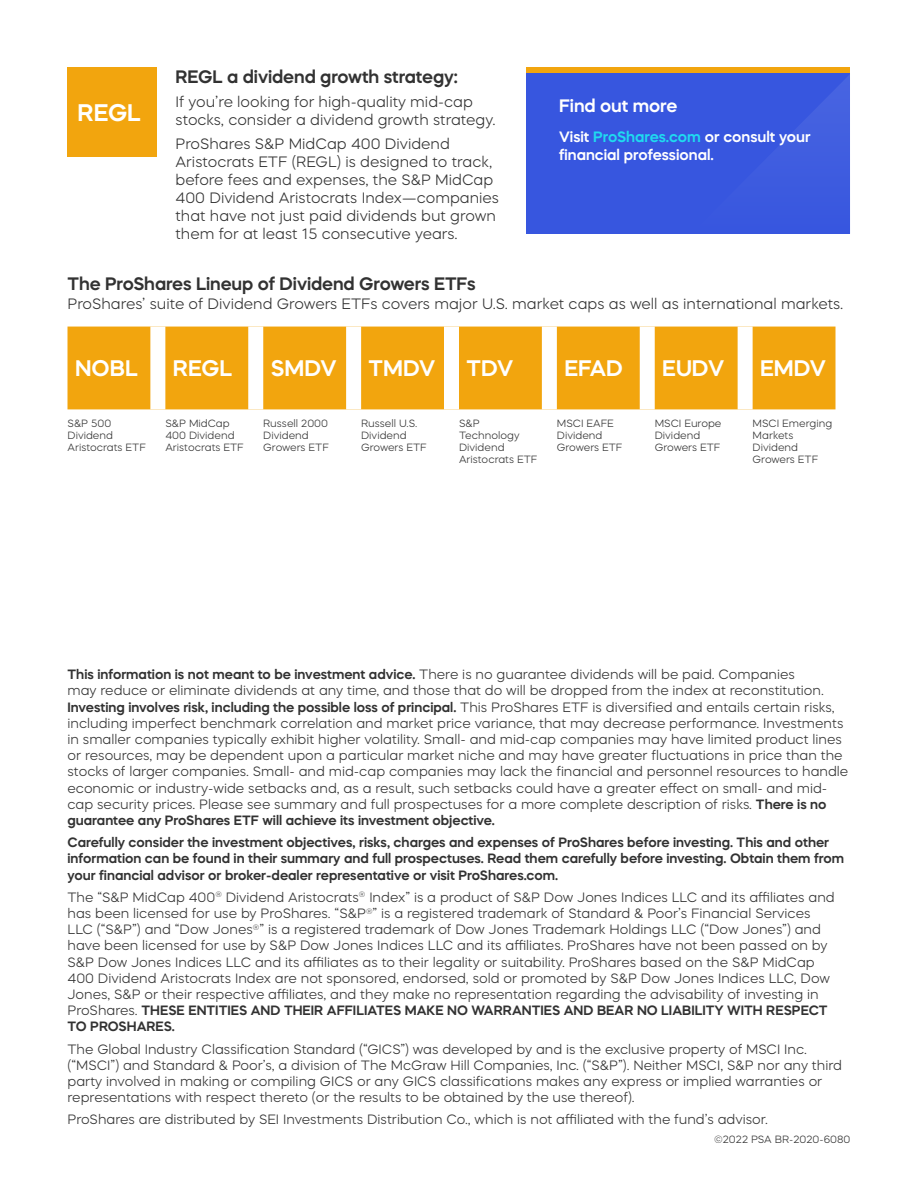
<style>
.page{position:relative;width:918px;height:1188px;background:#fff}
.page>*{position:absolute;margin:0;border:0;box-sizing:border-box;transform-origin:0 0}
.t1{font:600 24px "Mazzard H";color:#fff}
.t2{font:600 22.5px "Mazzard H";color:#fff}
.t3{font:600 18px "Mazzard H";letter-spacing:-.005em;color:#323232}
.t4{font:600 18px "Mazzard H";letter-spacing:-.005em;color:#fff}
.t5{font:300 15px/18px "Mazzard H";color:#323232}
.t6{font:600 15px/18px "Mazzard H";color:#fff}
.t7{font:300 13.5px/16.2px "Mazzard H";color:#323232}
.t8{font:600 13.5px/16.2px "Mazzard H";color:#323232}
.t9{font:300 10.5px/12px "Mazzard H";color:#323232}
.s1{color:#1fdbf0}
.s2{font-weight:600}
</style>
<div class="page">
<div style="left:68px;top:68px;width:90px;height:90px;background:#f2a50e"></div>
<div style="left:526px;top:74px;width:324px;height:160px;background:#3756df"></div>
<div style="left:526px;top:68px;width:324px;height:6px;background:#f2a50e"></div>
<svg style="left:784px;top:75px;width:66px;height:67px"></svg>
<div style="left:68px;top:327px;width:768px;height:82px;background:#f2a50e"></div>
<div style="left:150px;top:327px;width:15px;height:82px;background:#fff"></div>
<div style="left:248px;top:327px;width:15px;height:82px;background:#fff"></div>
<div style="left:346px;top:327px;width:15px;height:82px;background:#fff"></div>
<div style="left:444px;top:327px;width:15px;height:82px;background:#fff"></div>
<div style="left:542px;top:327px;width:15px;height:82px;background:#fff"></div>
<div style="left:640px;top:327px;width:15px;height:82px;background:#fff"></div>
<div style="left:738px;top:327px;width:15px;height:82px;background:#fff"></div>
<h1 class="t1" style="left:78px;top:97px;width:65px">REGL</h1>
<h3 class="t3" style="left:176px;top:65px;width:284px">REGL a dividend growth strategy:</h3>
<p class="t5" style="left:176px;top:92px;width:322px">If you’re looking for high-quality mid-cap stocks, consider a dividend growth strategy.</p>
<p class="t5" style="left:176px;top:134px;width:325px">ProShares S&amp;P MidCap 400 Dividend Aristocrats ETF (REGL) is designed to track, before fees and expenses, the S&amp;P MidCap 400 Dividend Aristocrats Index—companies that have not just paid dividends but grown them for at least 15 consecutive years.</p>
<h3 class="t4" style="left:559px;top:93px;width:120px">Find out more</h3>
<p class="t6" style="left:559px;top:127px;width:253px">Visit <span class="s1">ProShares.com</span> or consult your financial professional.</p>
<h3 class="t3" style="left:68px;top:272px;width:410px">The ProShares Lineup of Dividend Growers ETFs</h3>
<p class="t5" style="left:68px;top:295px;width:777px">ProShares’ suite of Dividend Growers ETFs covers major U.S. market caps as well as international markets.</p>
<h2 class="t2" style="left:75px;top:353px;width:64px">NOBL</h2>
<h2 class="t2" style="left:173px;top:353px;width:61px">REGL</h2>
<h2 class="t2" style="left:271px;top:353px;width:67px">SMDV</h2>
<h2 class="t2" style="left:369px;top:353px;width:68px">TMDV</h2>
<h2 class="t2" style="left:466px;top:353px;width:48px">TDV</h2>
<h2 class="t2" style="left:564px;top:353px;width:60px">EFAD</h2>
<h2 class="t2" style="left:662px;top:353px;width:63px">EUDV</h2>
<h2 class="t2" style="left:760px;top:353px;width:67px">EMDV</h2>
<p class="t9" style="left:68px;top:418px;width:80px">S&amp;P 500<br>Dividend<br>Aristocrats ETF</p>
<p class="t9" style="left:165px;top:418px;width:80px">S&amp;P MidCap<br>400 Dividend<br>Aristocrats ETF</p>
<p class="t9" style="left:263px;top:418px;width:67px">Russell 2000<br>Dividend<br>Growers ETF</p>
<p class="t9" style="left:361px;top:418px;width:67px">Russell U.S.<br>Dividend<br>Growers ETF</p>
<p class="t9" style="left:459px;top:418px;width:80px">S&amp;P<br>Technology<br>Dividend<br>Aristocrats ETF</p>
<p class="t9" style="left:557px;top:418px;width:67px">MSCI EAFE<br>Dividend<br>Growers ETF</p>
<p class="t9" style="left:655px;top:418px;width:68px">MSCI Europe<br>Dividend<br>Growers ETF</p>
<p class="t9" style="left:753px;top:418px;width:81px">MSCI Emerging<br>Markets<br>Dividend<br>Growers ETF</p>
<p class="t7" style="left:68px;top:666px;width:782px"><span class="s2">This information is not meant to be investment advice.</span> There is no guarantee dividends will be paid. Companies<br>may reduce or eliminate dividends at any time, and those that do will be dropped from the index at reconstitution.<br><span class="s2">Investing involves risk, including the possible loss of principal.</span> This ProShares ETF is diversified and entails certain risks, including imperfect benchmark correlation and market price variance, that may decrease performance. Investments in smaller companies typically exhibit higher volatility. Small- and mid-cap companies may have limited product lines or resources, may be dependent upon a particular market niche and may have greater fluctuations in price than the stocks of larger companies. Small- and mid-cap companies may lack the financial and personnel resources to handle economic or industry-wide setbacks and, as a result, such setbacks could have a greater effect on small- and mid&shy;cap security prices. Please see summary and full prospectuses for a more complete description of risks. <span class="s2">There is no guarantee any ProShares ETF will achieve its investment objective.</span></p>
<p class="t8" style="left:68px;top:834px;width:778px">Carefully consider the investment objectives, risks, charges and expenses of ProShares before investing. This and other information can be found in their summary and full prospectuses. Read them carefully before investing. Obtain them from your financial advisor or broker-dealer representative or visit ProShares.com.</p>
<p class="t7" style="left:68px;top:889px;width:769px">The “S&amp;P MidCap 400<sup>®</sup> Dividend Aristocrats<sup>®</sup> Index” is a product of S&amp;P Dow Jones Indices LLC and its affiliates and has been licensed for use by ProShares. “S&amp;P<sup>®</sup>” is a registered trademark of Standard &amp; Poor’s Financial Services LLC (“S&amp;P”) and “Dow Jones<sup>®</sup>” is a registered trademark of Dow Jones Trademark Holdings LLC (“Dow Jones”) and have been licensed for use by S&amp;P Dow Jones Indices LLC and its affiliates. ProShares have not been passed on by S&amp;P Dow Jones Indices LLC and its affiliates as to their legality or suitability. ProShares based on the S&amp;P MidCap 400 Dividend Aristocrats Index are not sponsored, endorsed, sold or promoted by S&amp;P Dow Jones Indices LLC, Dow Jones, S&amp;P or their respective affiliates, and they make no representation regarding the advisability of investing in ProShares. <span class="s2">THESE ENTITIES AND THEIR AFFILIATES MAKE NO WARRANTIES AND BEAR NO LIABILITY WITH RESPECT TO PROSHARES.</span></p>
<p class="t7" style="left:68px;top:1041px;width:776px">The Global Industry Classification Standard (“GICS”) was developed by and is the exclusive property of MSCI Inc. (“MSCI”) and Standard &amp; Poor’s, a division of The McGraw Hill Companies, Inc. (“S&amp;P”). Neither MSCI, S&amp;P nor any third party involved in making or compiling GICS or any GICS classifications makes any express or implied warranties or representations with respect thereto (or the results to be obtained by the use thereof).</p>
<p class="t7" style="left:68px;top:1111px;width:702px">ProShares are distributed by SEI Investments Distribution Co., which is not affiliated with the fund’s advisor.</p>
<p class="t9" style="left:714px;top:1133px;width:138px">©2022 PSA BR-2020-6080</p>
</div>
